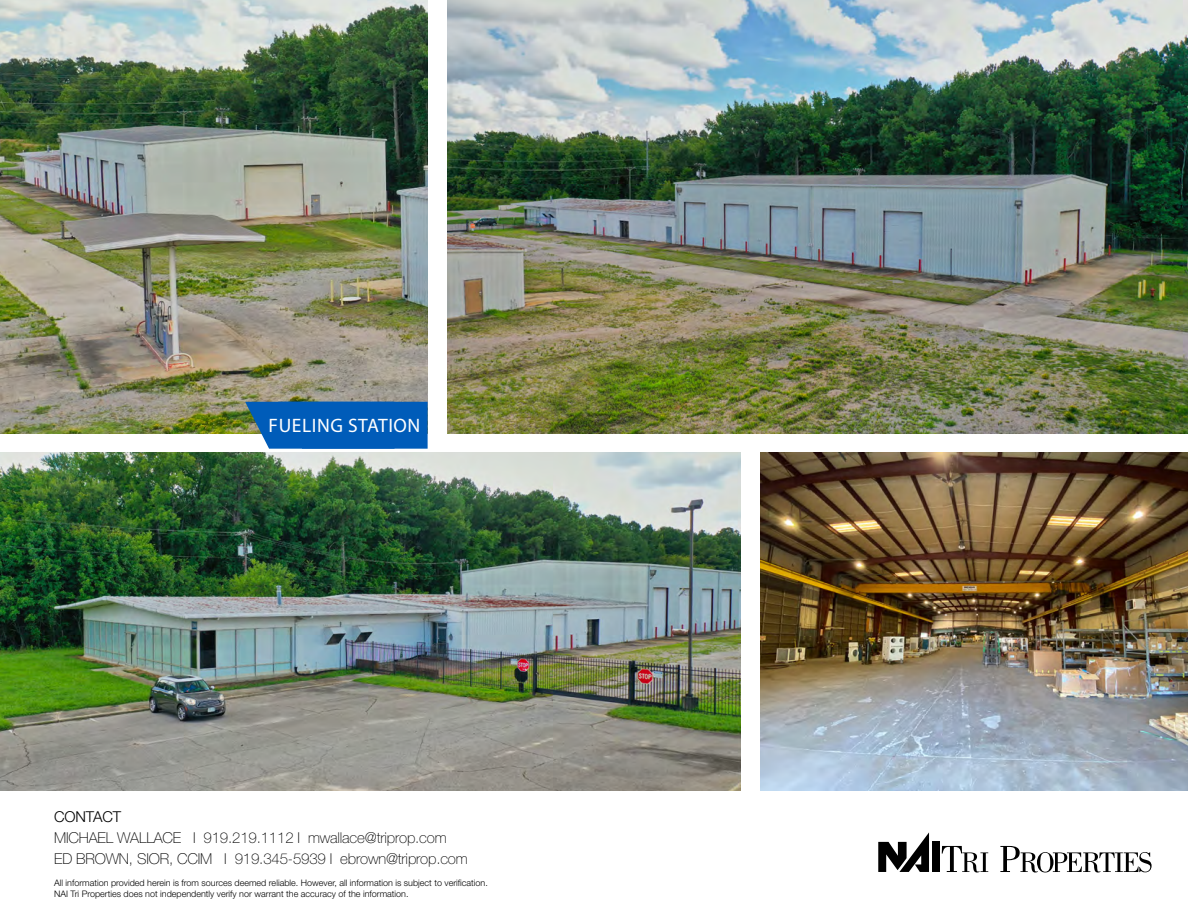
<style>
.page{position:relative;width:1188px;height:918px;background:#fff}
.page>*{position:absolute;margin:0;border:0;box-sizing:border-box;transform-origin:0 0}
.t1{font:19.5px "Myriad Pro";letter-spacing:.03em;color:#fff}
.t2{font:100 15px/21px "Helvetica Neue LT Std";letter-spacing:-.01em;color:#000}
.t3{font:300 15px "Helvetica Neue LT Std";letter-spacing:-.01em;color:#000}
.t4{font:300 9px/10.8px "Helvetica Neue LT Std";color:#000}
</style>
<div class="page">
<img style="left:760px;top:452px;width:428px;height:339px">
<img style="left:0;top:452px;width:741px;height:339px">
<svg style="left:942px;top:846px;width:46px;height:27px"></svg>
<svg style="left:1000px;top:846px;width:152px;height:27px"></svg>
<div style="left:932px;top:842px;width:8px;height:30px;background:#000"></div>
<svg style="left:878px;top:832px;width:51px;height:40px"></svg>
<img style="left:0;top:0;width:428px;height:433px">
<img style="left:447px;top:0;width:741px;height:433px">
<svg style="left:245px;top:402px;width:207px;height:47px;background:#2873bd"></svg>
<h1 class="t1" style="left:269px;top:414px;width:153px">FUELING STATION</h1>
<h2 class="t3" style="left:54px;top:807px;width:69px">CONTACT</h2>
<h2 class="t2" style="left:54px;top:827px;width:415px">MICHAEL WALLACE I 919.219.1112 I mwallace@triprop.com<br>ED BROWN, SIOR, CCIM I 919.345-5939 I ebrown@triprop.com</h2>
<p class="t4" style="left:54px;top:877px;width:435px">All information provided herein is from sources deemed reliable. However, all information is subject to verification.<br>NAI Tri Properties does not independently verify nor warrant the accuracy of the information.</p>
</div>
